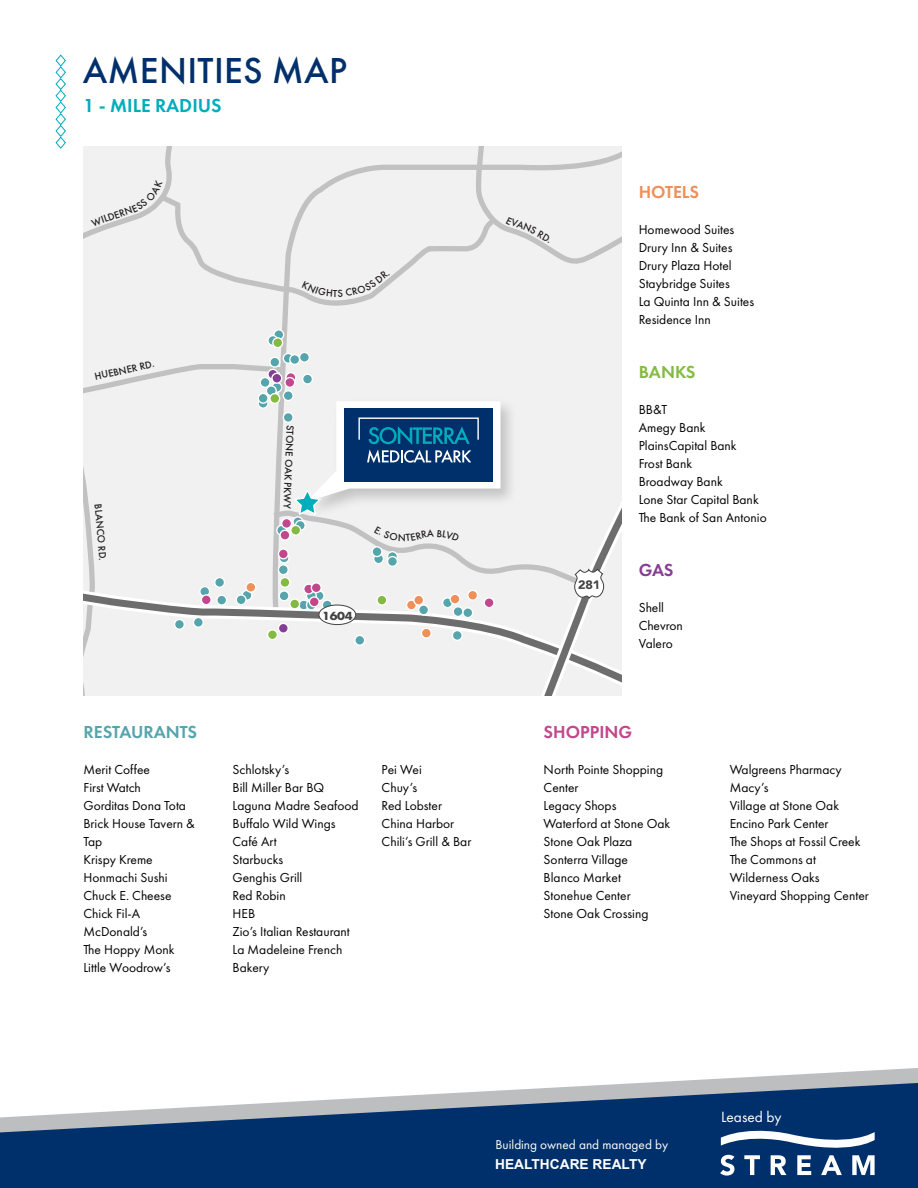
<style>
.page{position:relative;width:918px;height:1188px;background:#fff}
.page>*{position:absolute;margin:0;border:0;box-sizing:border-box;transform-origin:0 0}
.t1{font:500 37.5px "Futura PT";letter-spacing:.01em;color:#00306b}
.t2{font:600 19.5px "Futura PT";color:#00adbb}
.t3{font:600 18px "Futura PT";color:#56a5ac}
.t4{font:600 18px "Futura PT";color:#c2478c}
.t5{font:600 18px "Futura PT";color:#ee905a}
.t6{font:600 18px "Futura PT";color:#84bb41}
.t7{font:600 18px "Futura PT";color:#863e94}
.t8{font:15.45px "Futura PT";color:#fff}
.t9{font:700 13.8px "Arial";color:#fff}
.t10{font:13.5px/18px "Futura PT";color:#000}
.t11{font:13.35px "Futura PT";color:#fff}
.t12{font:700 12.3px "Futura PT";color:#424143;scale:1.07 1}
.t13{font:500 10.5px "Futura PT";color:#231f20}
</style>
<div class="page">
<div style="left:83px;top:147px;width:538px;height:549px;background:#f1f1f2"></div>
<svg style="left:274px;top:330px;width:10px;height:10px"></svg>
<div style="left:273px;top:329px;width:11px;height:11px;border:1px solid #fff;border-radius:50%"></div>
<svg style="left:268px;top:336px;width:10px;height:9px"></svg>
<div style="left:267px;top:335px;width:11px;height:11px;border:1px solid #fff;border-radius:50%"></div>
<div style="left:283px;top:353px;width:10px;height:10px;background:#56a5ac;border-radius:50%"></div>
<div style="left:283px;top:353px;width:11px;height:11px;border:1px solid #fff;border-radius:50%"></div>
<svg style="left:270px;top:357px;width:10px;height:10px"></svg>
<div style="left:269px;top:357px;width:11px;height:11px;border:1px solid #fff;border-radius:50%"></div>
<div style="left:290px;top:355px;width:10px;height:9px;background:#56a5ac;border-radius:50%"></div>
<div style="left:289px;top:354px;width:11px;height:11px;border:1px solid #fff;border-radius:50%"></div>
<div style="left:300px;top:352px;width:9px;height:10px;background:#56a5ac;border-radius:50%"></div>
<div style="left:299px;top:352px;width:11px;height:11px;border:1px solid #fff;border-radius:50%"></div>
<div style="left:273px;top:338px;width:10px;height:10px;background:#83ba42;border-radius:50%"></div>
<div style="left:272px;top:337px;width:11px;height:11px;border:1px solid #fff;border-radius:50%"></div>
<svg style="left:55px;top:54px;width:11px;height:95px"></svg>
<svg style="left:642px;top:1068px;width:276px;height:15px"></svg>
<svg style="left:0;top:1083px;width:918px;height:105px;fill:#00306b"></svg>
<svg style="left:720px;top:1125px;width:155px;height:51px"></svg>
<svg style="left:83px;top:361px;width:538px;height:335px"></svg>
<svg style="left:83px;top:147px;width:538px;height:165px"></svg>
<h1 class="t1" style="left:83px;top:48px;width:266px">AMENITIES MAP</h1>
<h2 class="t2" style="left:83px;top:93px;width:140px">1 - MILE RADIUS</h2>
<p class="t13" style="left:99px;top:214px;width:34px;rotate:-18deg">ILDERN</p>
<p class="t13" style="left:94px;top:370px;width:45px;rotate:-12deg">HUEBNER</p>
<p class="t13" style="left:105px;top:513px;width:39px;rotate:85deg">ANCO R</p>
<p class="t13" style="left:333px;top:287px;width:6px">T</p>
<p class="t13" style="left:367px;top:281px;width:24px;rotate:-39deg">S DR.</p>
<p class="t13" style="left:296px;top:425px;width:85px;rotate:92deg">STONE OAK PKWY</p>
<p class="t12" style="left:322px;top:608px;width:30px">1604</p>
<h3 class="t3" style="left:83px;top:721px;width:115px">RESTAURANTS</h3>
<p class="t10" style="left:83px;top:760px;width:113px">Merit Coffee<br>First Watch<br>Gorditas Dona Tota<br>Brick House Tavern &amp;<br>Tap<br>Krispy Kreme<br>Honmachi Sushi<br>Chuck E. Cheese<br>Chick Fil-A<br>McDonald’s<br>The Hoppy Monk<br>Little Woodrow’s</p>
<p class="t10" style="left:233px;top:760px;width:128px">Schlotsky’s<br>Bill Miller Bar BQ<br>Laguna Madre Seafood<br>Buffalo Wild Wings<br>Café Art<br>Starbucks<br>Genghis Grill<br>Red Robin<br>HEB<br>Zio’s Italian Restaurant<br>La Madeleine French<br>Bakery</p>
<p class="t10" style="left:382px;top:760px;width:91px">Pei Wei<br>Chuy’s<br>Red Lobster<br>China Harbor<br>Chili’s Grill &amp; Bar</p>
<h3 class="t5" style="left:639px;top:181px;width:62px">HOTELS</h3>
<p class="t10" style="left:639px;top:220px;width:117px">Homewood Suites<br>Drury Inn &amp; Suites<br>Drury Plaza Hotel<br>Staybridge Suites<br>La Quinta Inn &amp; Suites<br>Residence Inn</p>
<h3 class="t6" style="left:639px;top:361px;width:58px">BANKS</h3>
<p class="t10" style="left:639px;top:400px;width:130px">BB&amp;T<br>Amegy Bank<br>PlainsCapital Bank<br>Frost Bank<br>Broadway Bank<br>Lone Star Capital Bank<br>The Bank of San Antonio</p>
<h3 class="t7" style="left:639px;top:559px;width:36px">GAS</h3>
<p class="t10" style="left:639px;top:598px;width:46px">Shell<br>Chevron<br>Valero</p>
<h3 class="t4" style="left:544px;top:721px;width:90px">SHOPPING</h3>
<p class="t10" style="left:544px;top:760px;width:128px">North Pointe Shopping<br>Center<br>Legacy Shops<br>Waterford at Stone Oak<br>Stone Oak Plaza<br>Sonterra Village<br>Blanco Market<br>Stonehue Center<br>Stone Oak Crossing</p>
<p class="t10" style="left:730px;top:760px;width:141px">Walgreens Pharmacy<br>Macy’s<br>Village at Stone Oak<br>Encino Park Center<br>The Shops at Fossil Creek<br>The Commons at<br>Wilderness Oaks<br>Vineyard Shopping Center</p>
<p class="t11" style="left:496px;top:1137px;width:174px">Building owned and managed by</p>
<p class="t9" style="left:495px;top:1155px;width:153px">HEALTHCARE REALTY</p>
<p class="t8" style="left:721px;top:1107px;width:62px">Leased by</p>
</div>
